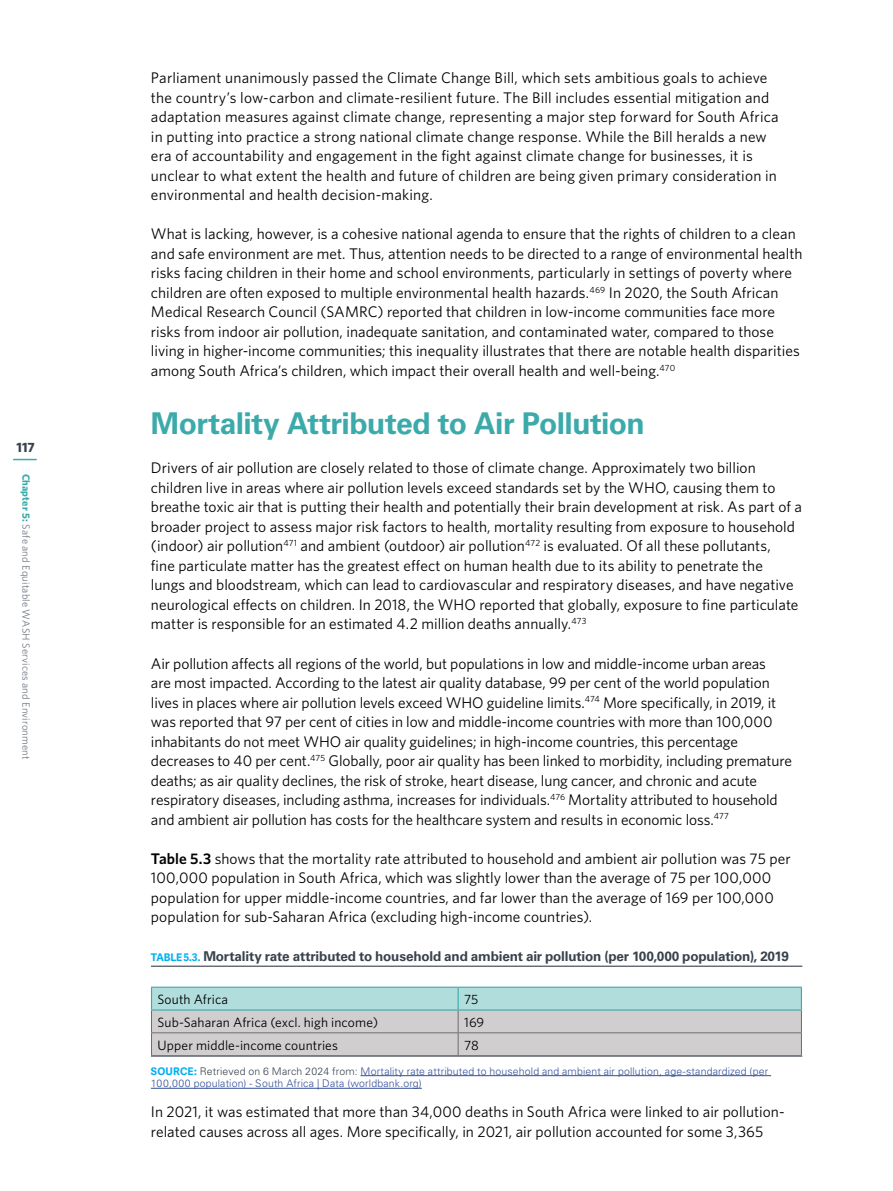
<style>
.page{position:relative;width:893px;height:1191px;background:#fff}
.page>*{position:absolute;margin:0;border:0;box-sizing:border-box;transform-origin:0 0}
.t1{font:700 30px "Univers LT Std";letter-spacing:-.02em;color:#3caaaa}
.t2{font:15.3px/19.5px "Whitney";color:#000}
.t3{font:700 13.5px "Univers LT Std";letter-spacing:-.015em;color:#38424d}
.t4{font:13.5px "Whitney";letter-spacing:.01em;color:#000}
.t5{font:700 13.5px "Whitney";color:#38424d}
.t6{font:300 10.5px/12.6px "Univers LT Std";letter-spacing:.015em;color:#325096}
.t7{font:10.5px "Whitney";letter-spacing:.02em;color:#737b83}
.s1{font-weight:700;color:#3caaaa}
.s2{font-weight:600}
.s3{font-family:"Adelle Sans";font-size:10.5px;color:#00aef0}
.s4{font-family:"Adelle Sans";font-weight:700;color:#00aef0}
.s5{color:#38424d}
</style>
<div class="page">
<hr style="left:151px;top:965px;width:651px;height:1px;background:#38424d">
<hr style="left:360px;top:1075px;width:411px;height:1px;background:#325096">
<hr style="left:151px;top:1088px;width:271px;height:1px;background:#325096">
<hr style="left:151px;top:986px;width:307px;height:1px;background:#3caaaa">
<hr style="left:458px;top:986px;width:344px;height:1px;background:#3caaaa">
<hr style="left:151px;top:1055px;width:307px;height:1px;background:#716d6b">
<svg style="left:151px;top:987px;width:651px;height:68px;background:#c0cfcf"></svg>
<hr style="left:458px;top:1055px;width:344px;height:1px;background:#716d6b">
<svg style="left:13px;top:458px;width:24px;height:3px"></svg>
<p class="t5" style="left:17px;top:438px;width:20px">117</p>
<p class="t7" style="left:33px;top:473px;width:287px;rotate:90deg"><span class="s1">Chapter 5:</span> Safe and Equitable WASH Services and Environment</p>
<p class="t2" style="left:151px;top:68px;width:629px">Parliament unanimously passed the Climate Change Bill, which sets ambitious goals to achieve the country’s low-carbon and climate-resilient future. The Bill includes essential mitigation and adaptation measures against climate change, representing a major step forward for South Africa in putting into practice a strong national climate change response. While the Bill heralds a new era of accountability and engagement in the fight against climate change for businesses, it is unclear to what extent the health and future of children are being given primary consideration in environmental and health decision-making.</p>
<p class="t2" style="left:151px;top:224px;width:653px">What is lacking, however, is a cohesive national agenda to ensure that the rights of children to a clean and safe environment are met. Thus, attention needs to be directed to a range of environmental health risks facing children in their home and school environments, particularly in settings of poverty where children are often exposed to multiple environmental health hazards.<sup>469</sup> In 2020, the South African Medical Research Council (SAMRC) reported that children in low-income communities face more risks from indoor air pollution, inadequate sanitation, and contaminated water, compared to those living in higher-income communities; this inequality illustrates that there are notable health disparities among South Africa’s children, which impact their overall health and well-being.<sup>470</sup></p>
<h1 class="t1" style="left:151px;top:406px;width:495px">Mortality Attributed to Air Pollution</h1>
<p class="t2" style="left:151px;top:458px;width:652px">Drivers of air pollution are closely related to those of climate change. Approximately two billion children live in areas where air pollution levels exceed standards set by the WHO, causing them to breathe toxic air that is putting their health and potentially their brain development at risk. As part of a broader project to assess major risk factors to health, mortality resulting from exposure to household (indoor) air pollution<sup>471</sup> and ambient (outdoor) air pollution<sup>472</sup> is evaluated. Of all these pollutants,<br>fine particulate matter has the greatest effect on human health due to its ability to penetrate the<br>lungs and bloodstream, which can lead to cardiovascular and respiratory diseases, and have negative neurological effects on children. In 2018, the WHO reported that globally, exposure to fine particulate matter is responsible for an estimated 4.2 million deaths annually.<sup>473</sup></p>
<p class="t2" style="left:151px;top:653px;width:643px">Air pollution affects all regions of the world, but populations in low and middle-income urban areas<br>are most impacted. According to the latest air quality database, 99 per cent of the world population lives in places where air pollution levels exceed WHO guideline limits.<sup>474</sup> More specifically, in 2019, it was reported that 97 per cent of cities in low and middle-income countries with more than 100,000 inhabitants do not meet WHO air quality guidelines; in high-income countries, this percentage decreases to 40 per cent.<sup>475</sup> Globally, poor air quality has been linked to morbidity, including premature deaths; as air quality declines, the risk of stroke, heart disease, lung cancer, and chronic and acute respiratory diseases, including asthma, increases for individuals.<sup>476</sup> Mortality attributed to household and ambient air pollution has costs for the healthcare system and results in economic loss.<sup>477</sup></p>
<p class="t2" style="left:151px;top:848px;width:641px"><span class="s2">Table 5.3</span> shows that the mortality rate attributed to household and ambient air pollution was 75 per 100,000 population in South Africa, which was slightly lower than the average of 75 per 100,000 population for upper middle-income countries, and far lower than the average of 169 per 100,000 population for sub-Saharan Africa (excluding high-income countries).</p>
<p class="t3" style="left:151px;top:948px;width:639px"><span class="s3">TABLE 5.3.</span> Mortality rate attributed to household and ambient air pollution (per 100,000 population), 2019</p>
<p class="t4" style="left:158px;top:990px;width:72px">South Africa</p>
<p class="t4" style="left:464px;top:990px;width:16px">75</p>
<p class="t4" style="left:158px;top:1013px;width:222px">Sub-Saharan Africa (excl. high income)</p>
<p class="t4" style="left:464px;top:1013px;width:22px">169</p>
<p class="t4" style="left:158px;top:1036px;width:182px">Upper middle-income countries</p>
<p class="t4" style="left:464px;top:1036px;width:16px">78</p>
<p class="t6" style="left:151px;top:1064px;width:619px"><span class="s4">SOURCE:</span> <span class="s5">Retrieved on 6 March 2024 from:</span> Mortality rate attributed to household and ambient air pollution, age-standardized (per<br>100,000 population) - South Africa | Data (worldbank.org)</p>
<p class="t2" style="left:151px;top:1101px;width:635px">In 2021, it was estimated that more than 34,000 deaths in South Africa were linked to air pollution&shy;related causes across all ages. More specifically, in 2021, air pollution accounted for some 3,365</p>
</div>
